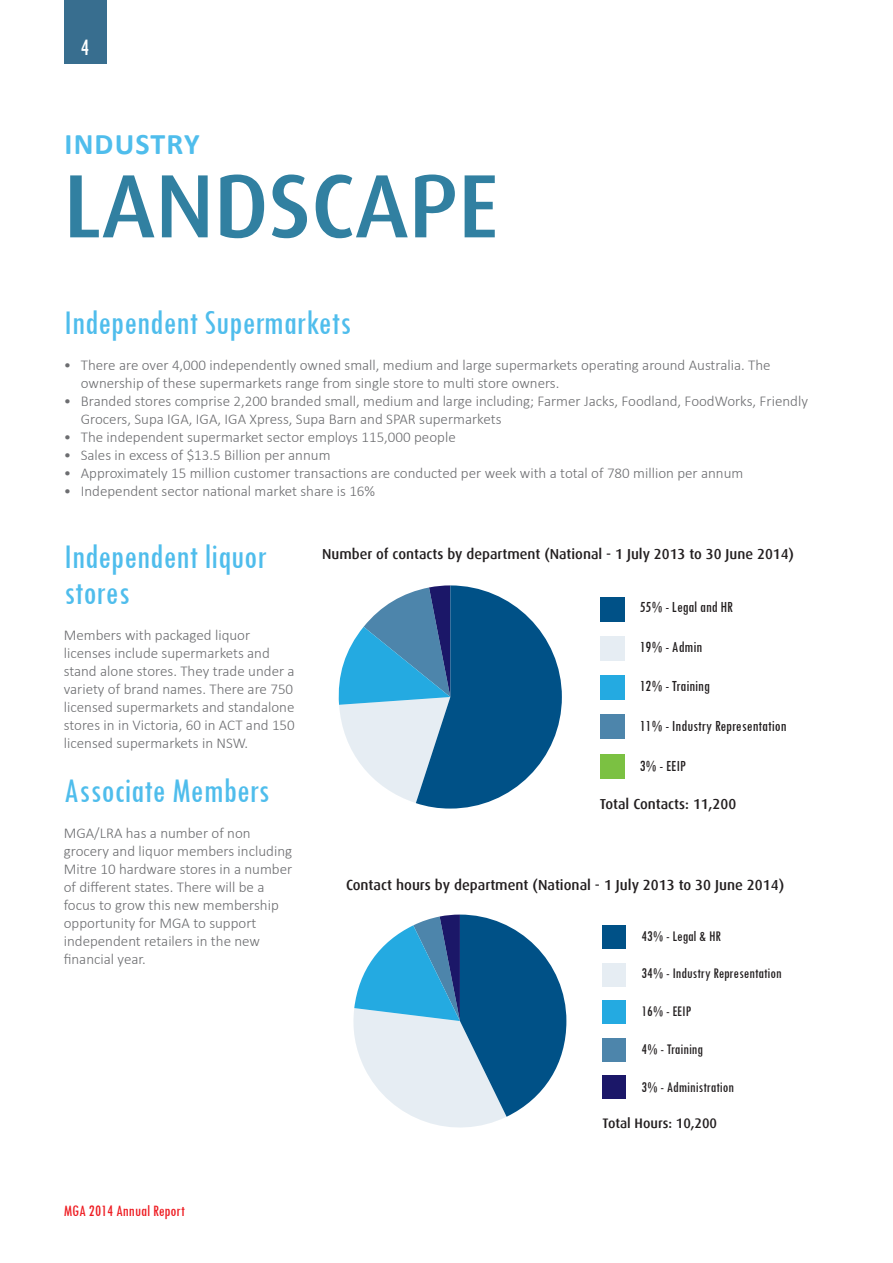
<style>
.page{position:relative;width:893px;height:1263px;background:#fff}
.page>*{position:absolute;margin:0;border:0;box-sizing:border-box;transform-origin:0 0}
.Large_heading{font:500 90px "Dax CE";color:#3180a1}
.Paragraph_Headings{font:condensed 36px/36px "Tw Cen";color:#4fbdec}
.Small_Heading{font:700 30px "Calibri";letter-spacing:.04em;color:#4fbdec}
.t1{font:condensed 24px "Tw Cen";color:#fff}
.t2{font:condensed 16.5px "Tw Cen";color:#ee1d23}
.t3{font:condensed 16.05px "Tw Cen";color:#231f20}
.t4{font:condensed 15.3px "Tw Cen";color:#231f20}
.Main_Body{font:300 15px/18px "Calibri";color:#6c6d70}
.t5{font:500 14.55px "Dax CE";color:#231f20}
.t6{font:500 14.4px "Dax CE";color:#231f20}
.t7{font:500 13.8px "Dax CE";color:#231f20}
</style>
<div class="page">
<div style="left:64px;top:0;width:42px;height:64px;background:#386e8f"></div>
<svg style="left:338px;top:585px;width:224px;height:223px"></svg>
<div style="left:600px;top:597px;width:25px;height:25px;background:#005187"></div>
<div style="left:600px;top:636px;width:25px;height:25px;background:#e6edf3"></div>
<div style="left:600px;top:675px;width:25px;height:25px;background:#24aae1"></div>
<div style="left:600px;top:754px;width:25px;height:24px;background:#7bc142"></div>
<div style="left:600px;top:714px;width:25px;height:25px;background:#4d85ab"></div>
<svg style="left:353px;top:914px;width:213px;height:213px"></svg>
<div style="left:603px;top:925px;width:23px;height:24px;background:#005187"></div>
<div style="left:603px;top:963px;width:23px;height:24px;background:#e6edf3"></div>
<div style="left:603px;top:1000px;width:23px;height:24px;background:#24aae1"></div>
<div style="left:603px;top:1075px;width:23px;height:24px;background:#1b1768"></div>
<div style="left:603px;top:1038px;width:23px;height:23px;background:#4d85ab"></div>
<h3 class="t1" style="left:81px;top:33px;width:10px">4</h3>
<p class="Small_Heading" style="left:65px;top:125px;width:137px">INDUSTRY</p>
<p class="Large_heading" style="left:64px;top:149px;width:437px">LANDSCAPE</p>
<p class="Paragraph_Headings" style="left:64px;top:304px;width:289px">Independent Supermarkets</p>
<p class="Main_Body" style="left:81px;top:356px;width:691px;text-indent:-17px">• There are over 4,000 independently owned small, medium and large supermarkets operating around Australia. The ownership of these supermarkets range from single store to multi store owners.</p>
<p class="Main_Body" style="left:81px;top:392px;width:729px;text-indent:-17px">• Branded stores comprise 2,200 branded small, medium and large including; Farmer Jacks, Foodland, FoodWorks, Friendly<br>Grocers, Supa IGA, IGA, IGA Xpress, Supa Barn and SPAR supermarkets</p>
<p class="Main_Body" style="left:64px;top:428px;width:393px">• The independent supermarket sector employs 115,000 people</p>
<p class="Main_Body" style="left:64px;top:446px;width:268px">• Sales in excess of $13.5 Billion per annum</p>
<p class="Main_Body" style="left:64px;top:464px;width:681px">• Approximately 15 million customer transactions are conducted per week with a total of 780 million per annum</p>
<p class="Main_Body" style="left:64px;top:482px;width:313px">• Independent sector national market share is 16%</p>
<p class="Paragraph_Headings" style="left:64px;top:538px;width:205px">Independent liquor stores</p>
<p class="Main_Body" style="left:64px;top:626px;width:233px">Members with packaged liquor licenses include supermarkets and stand alone stores. They trade under a variety of brand names. There are 750 licensed supermarkets and standalone stores in in Victoria, 60 in ACT and 150 licensed supermarkets in NSW.</p>
<p class="Paragraph_Headings" style="left:64px;top:772px;width:207px">Associate Members</p>
<p class="Main_Body" style="left:64px;top:824px;width:230px">MGA/LRA has a number of non grocery and liquor members including<br>Mitre 10 hardware stores in a number of different states. There will be a focus to grow this new membership opportunity for MGA to support independent retailers in the new financial year.</p>
<p class="t6" style="left:322px;top:545px;width:473px">Number of contacts by department (National - 1 July 2013 to 30 June 2014)</p>
<p class="t3" style="left:640px;top:598px;width:95px">55% - Legal and HR</p>
<p class="t3" style="left:640px;top:638px;width:64px">19% - Admin</p>
<p class="t3" style="left:640px;top:676px;width:72px">12% - Training</p>
<p class="t3" style="left:640px;top:716px;width:148px">11% - Industry Representation</p>
<p class="t3" style="left:640px;top:756px;width:48px">3% - EEIP</p>
<p class="t6" style="left:600px;top:794px;width:138px">Total Contacts: 11,200</p>
<p class="t5" style="left:346px;top:875px;width:440px">Contact hours by department (National - 1 July 2013 to 30 June 2014)</p>
<p class="t4" style="left:642px;top:927px;width:81px">43% - Legal &amp; HR</p>
<p class="t4" style="left:642px;top:964px;width:142px">34% - Industry Representation</p>
<p class="t4" style="left:642px;top:1002px;width:51px">16% - EEIP</p>
<p class="t4" style="left:642px;top:1039px;width:63px">4% - Training</p>
<p class="t4" style="left:642px;top:1078px;width:94px">3% - Administration</p>
<p class="t7" style="left:603px;top:1114px;width:116px">Total Hours: 10,200</p>
<p class="t2" style="left:64px;top:1201px;width:123px">MGA 2014 Annual Report</p>
</div>
